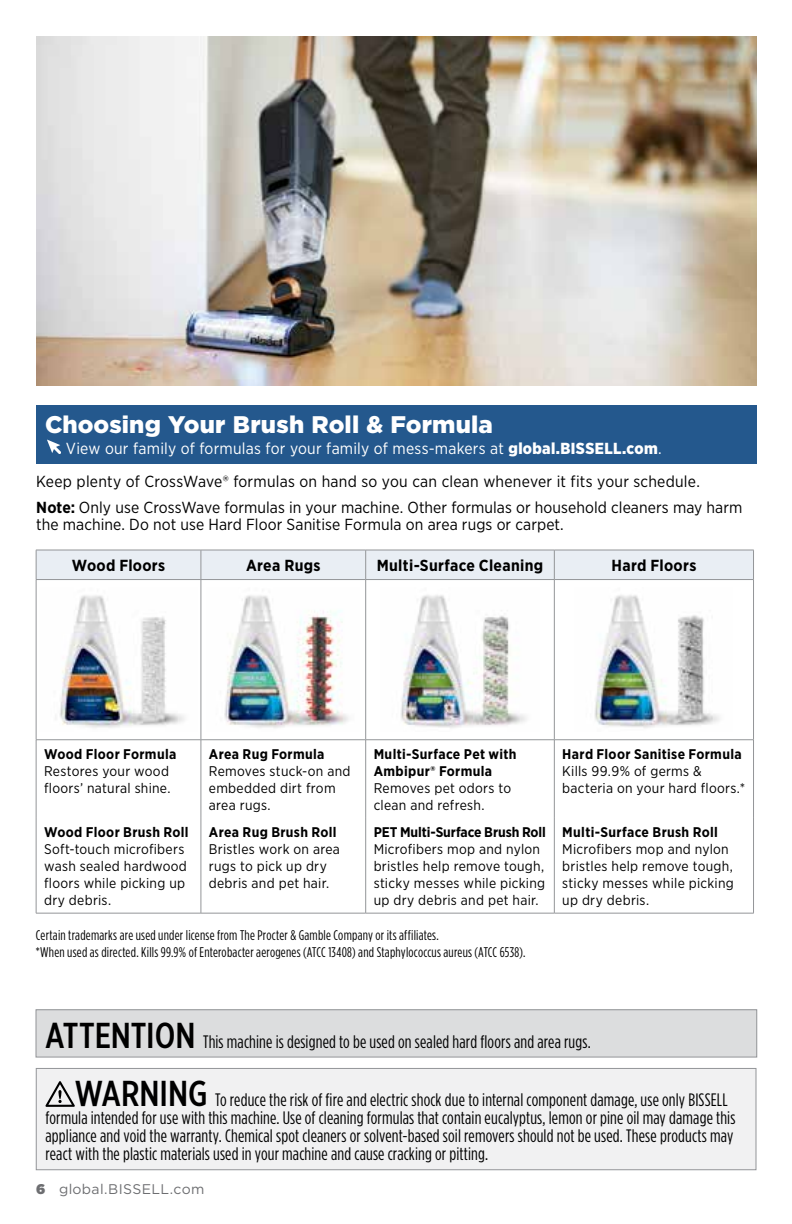
<style>
.page{position:relative;width:792px;height:1224px;background:#fff}
.page>*{position:absolute;margin:0;border:0;box-sizing:border-box;transform-origin:0 0}
.t1{font:900 24px "Gotham";letter-spacing:.005em;color:#fff}
.t2{font:18px/18px "Gotham Condensed";letter-spacing:.01em;color:#000}
.t3{font:16px/33px "Gotham Narrow";letter-spacing:.005em;color:#000;text-align:center}
.t4{font:700 16px "Gotham Narrow";letter-spacing:.02em;color:#000}
.t5{font:14px/17px "Gotham Narrow";letter-spacing:.02em;color:#000}
.t6{font:14px/17px "Gotham Condensed";letter-spacing:.015em;color:#000}
.t7{font:700 14px/17px "Gotham Narrow";letter-spacing:.02em;color:#000}
.t8{font:700 14px "Gotham Narrow";letter-spacing:-.005em;color:#000}
.t9{font:14px "Gotham";letter-spacing:.02em;color:#6d6e71}
.s1{color:#fff}
.s2{font-weight:900;color:#fff}
.s3{font-weight:700}
.s4{font-family:"Gotham X Narrow";font-weight:500;font-size:36px}
.s5{font-weight:900}
</style>
<div class="page">
<div style="left:36px;top:405px;width:720px;height:58px;background:#24588d"></div>
<svg style="left:47px;top:440px;width:14px;height:14px"></svg>
<div style="left:36px;top:1010px;width:721px;height:47px;background:#dcddde"></div>
<div style="left:36px;top:1010px;width:721px;height:47px;border:1px solid #939598"></div>
<img style="left:36px;top:36px;width:721px;height:349px">
<div style="left:36px;top:1068px;width:720px;height:102px;background:#f1f1f2"></div>
<svg style="left:46px;top:1081px;width:29px;height:25px"></svg>
<div style="left:36px;top:1068px;width:720px;height:102px;border:1px solid #939598"></div>
<div style="left:36px;top:550px;width:718px;height:29px;background:#e9eef4"></div>
<hr style="left:36px;top:579px;width:165px;height:1px;background:#939598">
<hr style="left:36px;top:580px;width:1px;height:159px;background:#939598">
<hr style="left:201px;top:579px;width:165px;height:1px;background:#939598">
<hr style="left:201px;top:580px;width:1px;height:159px;background:#939598">
<hr style="left:366px;top:579px;width:188px;height:1px;background:#939598">
<hr style="left:365px;top:580px;width:1px;height:159px;background:#939598">
<hr style="left:554px;top:579px;width:200px;height:1px;background:#939598">
<hr style="left:554px;top:580px;width:1px;height:159px;background:#939598">
<hr style="left:753px;top:580px;width:1px;height:159px;background:#939598">
<hr style="left:36px;top:739px;width:165px;height:1px;background:#939598">
<hr style="left:36px;top:740px;width:1px;height:78px;background:#939598">
<hr style="left:201px;top:739px;width:165px;height:1px;background:#939598">
<hr style="left:201px;top:740px;width:1px;height:78px;background:#939598">
<hr style="left:366px;top:739px;width:188px;height:1px;background:#939598">
<hr style="left:365px;top:740px;width:1px;height:78px;background:#939598">
<hr style="left:554px;top:739px;width:200px;height:1px;background:#939598">
<hr style="left:554px;top:740px;width:1px;height:78px;background:#939598">
<hr style="left:753px;top:740px;width:1px;height:78px;background:#939598">
<hr style="left:36px;top:818px;width:1px;height:95px;background:#939598">
<hr style="left:201px;top:818px;width:1px;height:95px;background:#939598">
<hr style="left:365px;top:818px;width:1px;height:95px;background:#939598">
<hr style="left:554px;top:818px;width:1px;height:95px;background:#939598">
<hr style="left:753px;top:818px;width:1px;height:95px;background:#939598">
<hr style="left:36px;top:913px;width:165px;height:1px;background:#939598">
<hr style="left:201px;top:913px;width:165px;height:1px;background:#939598">
<hr style="left:366px;top:913px;width:188px;height:1px;background:#939598">
<hr style="left:554px;top:913px;width:200px;height:1px;background:#939598">
<img style="left:59px;top:595px;width:126px;height:133px">
<img style="left:224px;top:595px;width:125px;height:133px">
<img style="left:401px;top:595px;width:126px;height:133px">
<img style="left:594px;top:595px;width:126px;height:133px">
<h1 class="t1" style="left:45px;top:408px;width:450px">Choosing Your Brush Roll &amp; Formula</h1>
<p class="t3" style="left:36px;top:432px;width:665px"><span class="s1">View our family of formulas for your family of mess-makers at</span> <span class="s2">global.BISSELL.com</span><span class="s1">.<br></span>Keep plenty of CrossWave® formulas on hand so you can clean whenever it fits your schedule.</p>
<p class="t3" style="left:36px;top:499px;width:708px;line-height:17px;text-align:left"><span class="s3">Note:</span> Only use CrossWave formulas in your machine. Other formulas or household cleaners may harm the machine. Do not use Hard Floor Sanitise Formula on area rugs or carpet.</p>
<p class="t4" style="left:72px;top:555px;width:95px">Wood Floors</p>
<p class="t4" style="left:246px;top:555px;width:76px">Area Rugs</p>
<p class="t4" style="left:377px;top:555px;width:168px">Multi-Surface Cleaning</p>
<p class="t4" style="left:611px;top:555px;width:86px">Hard Floors</p>
<p class="t7" style="left:44px;top:745px;width:134px">Wood Floor Formula</p>
<p class="t5" style="left:44px;top:762px;width:128px">Restores your wood floors’ natural shine.</p>
<p class="t7" style="left:44px;top:824px;width:146px">Wood Floor Brush Roll</p>
<p class="t5" style="left:44px;top:840px;width:144px">Soft-touch microfibers wash sealed hardwood floors while picking up dry debris.</p>
<p class="t7" style="left:209px;top:745px;width:117px">Area Rug Formula</p>
<p class="t5" style="left:209px;top:762px;width:143px">Removes stuck-on and embedded dirt from area rugs.</p>
<p class="t7" style="left:209px;top:824px;width:129px">Area Rug Brush Roll</p>
<p class="t5" style="left:209px;top:840px;width:133px">Bristles work on area rugs to pick up dry debris and pet hair.</p>
<p class="t7" style="left:374px;top:745px;width:144px">Multi-Surface Pet with<br>Ambipur® Formula</p>
<p class="t5" style="left:374px;top:779px;width:139px">Removes pet odors to clean and refresh.</p>
<p class="t8" style="left:374px;top:823px;width:174px">PET Multi-Surface Brush Roll</p>
<p class="t5" style="left:374px;top:840px;width:173px">Microfibers mop and nylon bristles help remove tough, sticky messes while picking up dry debris and pet hair.</p>
<p class="t6" style="left:36px;top:927px;width:491px">Certain trademarks are used under license from The Procter &amp; Gamble Company or its affiliates.<br>*When used as directed. Kills 99.9% of Enterobacter aerogenes (ATCC 13408) and Staphylococcus aureus (ATCC 6538).</p>
<p class="t7" style="left:562px;top:745px;width:181px">Hard Floor Sanitise Formula</p>
<p class="t5" style="left:562px;top:762px;width:184px">Kills 99.9% of germs &amp; bacteria on your hard floors.*</p>
<p class="t7" style="left:562px;top:824px;width:157px">Multi-Surface Brush Roll</p>
<p class="t5" style="left:562px;top:840px;width:173px">Microfibers mop and nylon bristles help remove tough, sticky messes while picking up dry debris.</p>
<p class="t2" style="left:45px;top:1032px;width:547px"><span class="s4">ATTENTION</span> This machine is designed to be used on sealed hard floors and area rugs.</p>
<p class="t2" style="left:46px;top:1091px;width:691px;text-indent:29px"><span class="s4">WARNING</span> To reduce the risk of fire and electric shock due to internal component damage, use only BISSELL formula intended for use with this machine. Use of cleaning formulas that contain eucalyptus, lemon or pine oil may damage this appliance and void the warranty. Chemical spot cleaners or solvent-based soil removers should not be used. These products may react with the plastic materials used in your machine and cause cracking or pitting.</p>
<p class="t9" style="left:36px;top:1180px;width:170px"><span class="s5">6</span> global.BISSELL.com</p>
</div>
